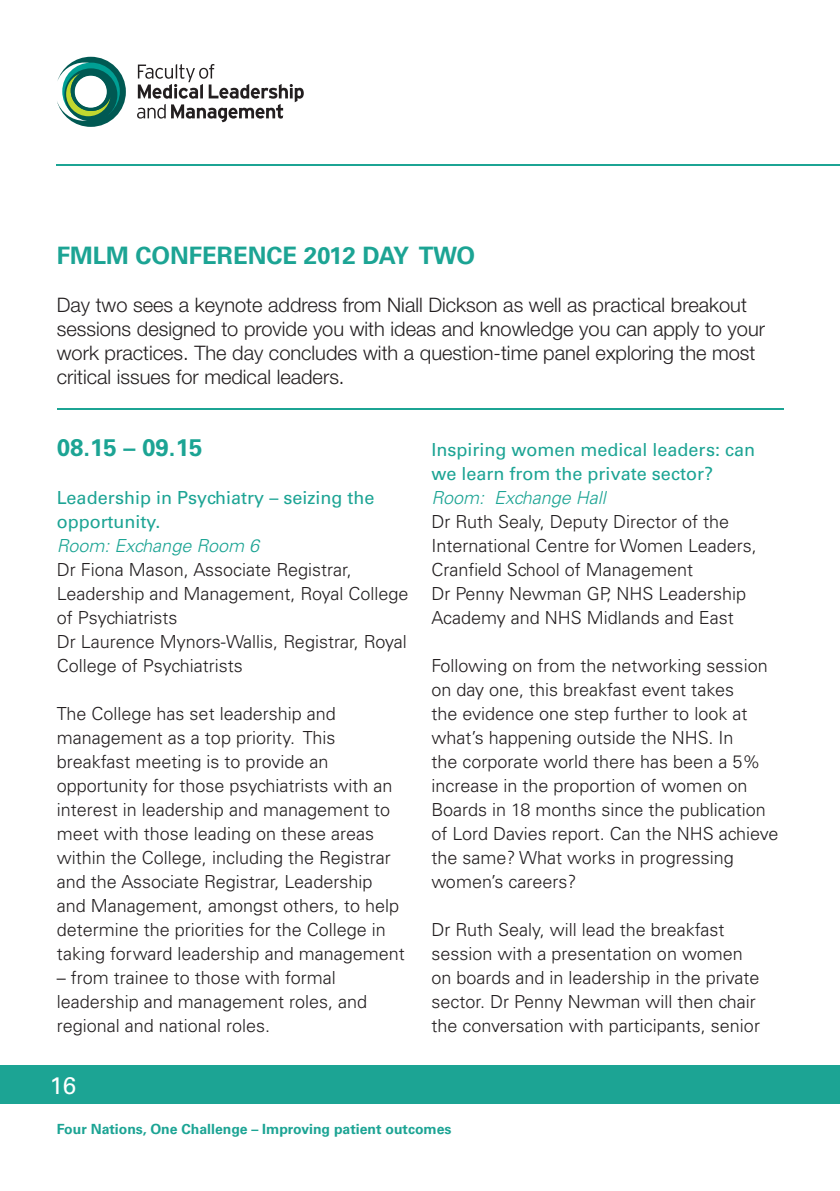
<style>
.page{position:relative;width:840px;height:1191px;background:#fff}
.page>*{position:absolute;margin:0;border:0;box-sizing:border-box;transform-origin:0 0}
.t1{font:700 24px "Univers LT Std";color:#1ca494}
.t2{font:24px "Univers LT Std";color:#fff}
.t3{font:300 20px/24px "Helvetica Neue LT Std";color:#231f20}
.t4{font:300 18px/24px "Univers LT Std";color:#231f20}
.t5{font:18px/24px "Univers LT Std";color:#1ca494}
.t6{font:italic 300 18px "Univers LT Std";color:#1ca494}
.t7{font:700 14px "Univers LT Std";color:#1ca494}
</style>
<div class="page">
<svg style="left:137px;top:64px;width:166px;height:58px"></svg>
<svg style="left:57px;top:57px;width:69px;height:70px"></svg>
<hr style="left:57px;top:164px;width:782px;height:1px;background:#1ca494">
<div style="left:0;top:1065px;width:839px;height:39px;background:#1ca494"></div>
<hr style="left:839px;top:1065px;width:1px;height:39px;background:#1ca494">
<hr style="left:57px;top:408px;width:725px;height:1px;background:#1ca494">
<h1 class="t1" style="left:57px;top:242px;width:420px">FMLM CONFERENCE 2012 DAY TWO</h1>
<p class="t3" style="left:57px;top:293px;width:709px">Day two sees a keynote address from Niall Dickson as well as practical breakout sessions designed to provide you with ideas and knowledge you can apply to your work practices. The day concludes with a question-time panel exploring the most critical issues for medical leaders.</p>
<h1 class="t1" style="left:57px;top:434px;width:147px">08.15 – 09.15</h1>
<p class="t5" style="left:57px;top:486px;width:319px">Leadership in Psychiatry – seizing the opportunity.</p>
<p class="t6" style="left:57px;top:535px;width:204px">Room: Exchange Room 6</p>
<p class="t4" style="left:57px;top:558px;width:353px">Dr Fiona Mason, Associate Registrar, Leadership and Management, Royal College of Psychiatrists<br>Dr Laurence Mynors-Wallis, Registrar, Royal College of Psychiatrists</p>
<p class="t4" style="left:57px;top:702px;width:349px">The College has set leadership and management as a top priority. This breakfast meeting is to provide an opportunity for those psychiatrists with an interest in leadership and management to meet with those leading on these areas within the College, including the Registrar and the Associate Registrar, Leadership and Management, amongst others, to help determine the priorities for the College in taking forward leadership and management</p>
<p class="t4" style="left:57px;top:966px;width:312px">– from trainee to those with formal leadership and management roles, and regional and national roles.</p>
<h1 class="t2" style="left:50px;top:1071px;width:28px">16</h1>
<p class="t5" style="left:431px;top:438px;width:325px">Inspiring women medical leaders: can we learn from the private sector?</p>
<p class="t6" style="left:431px;top:487px;width:176px">Room: Exchange Hall</p>
<p class="t4" style="left:431px;top:510px;width:327px">Dr Ruth Sealy, Deputy Director of the International Centre for Women Leaders, Cranfield School of Management<br>Dr Penny Newman GP, NHS Leadership Academy and NHS Midlands and East</p>
<p class="t4" style="left:431px;top:654px;width:348px">Following on from the networking session on day one, this breakfast event takes<br>the evidence one step further to look at what’s happening outside the NHS. In<br>the corporate world there has been a 5% increase in the proportion of women on Boards in 18 months since the publication of Lord Davies report. Can the NHS achieve the same? What works in progressing women’s careers?</p>
<p class="t4" style="left:431px;top:917px;width:330px">Dr Ruth Sealy, will lead the breakfast session with a presentation on women on boards and in leadership in the private sector. Dr Penny Newman will then chair the conversation with participants, senior</p>
<p class="t7" style="left:57px;top:1121px;width:396px">Four Nations, One Challenge – Improving patient outcomes</p>
</div>
